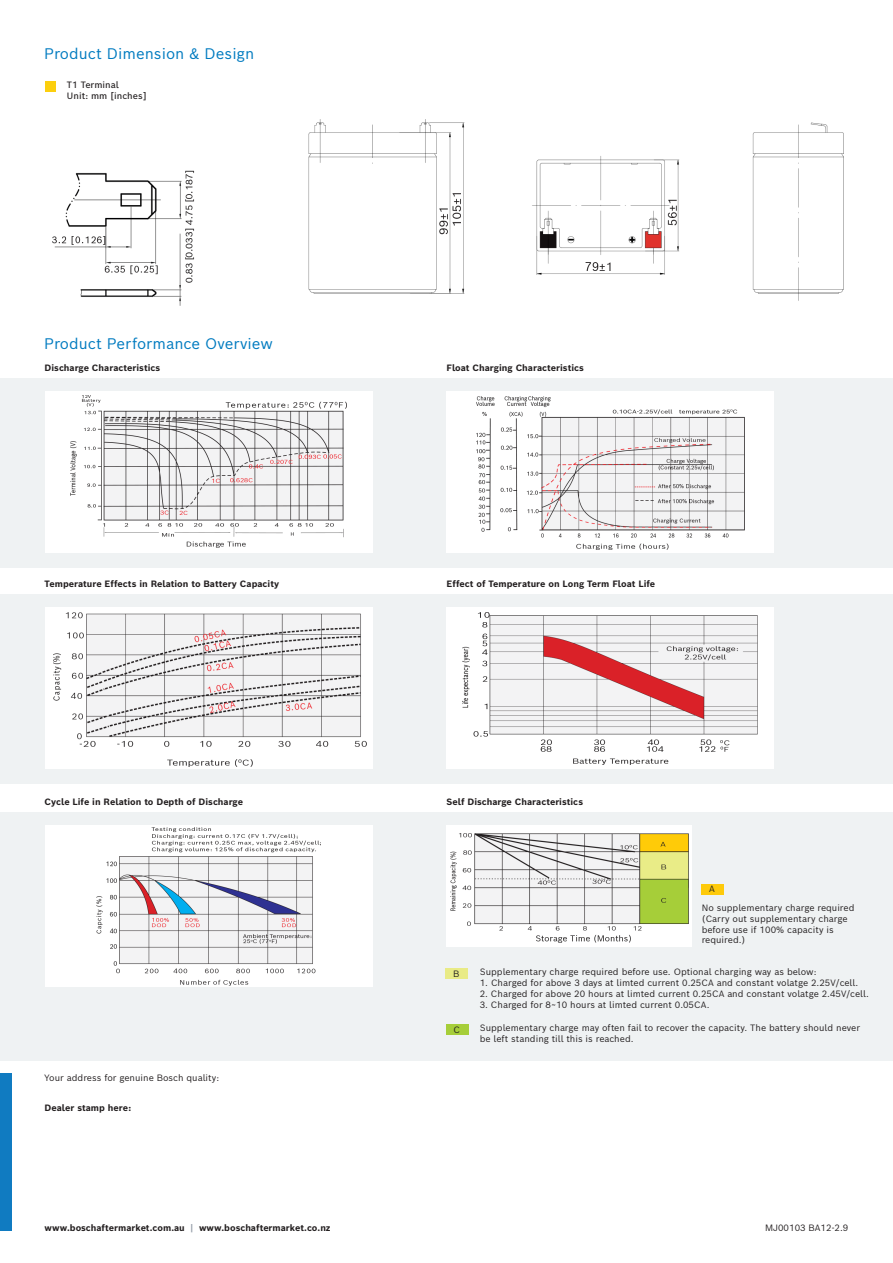
<style>
.page{position:relative;width:893px;height:1263px;background:#fff}
.page>*{position:absolute;margin:0;border:0;box-sizing:border-box;transform-origin:0 0}
.t1{font:15px "Bosch Sans";color:#007bc0}
.t2{font:9px/10.8px "Bosch Sans";color:#231f20}
.t3{font:700 9px "Bosch Sans";color:#231f20}
.t4{font:500 9px "Bosch Sans";color:#231f20}
.s1{color:#939ca8}
</style>
<div class="page">
<div style="left:0;top:1073px;width:12px;height:158px;background:#107bc1"></div>
<img style="left:53px;top:120px;width:790px;height:186px">
<div style="left:0;top:378px;width:893px;height:189px;background:#eff2f3"></div>
<div style="left:0;top:594px;width:893px;height:189px;background:#eff2f3"></div>
<div style="left:0;top:812px;width:893px;height:248px;background:#eff2f3"></div>
<div style="left:45px;top:391px;width:327px;height:162px;background:#fff"></div>
<img style="left:71px;top:396px;width:275px;height:151px">
<div style="left:45px;top:607px;width:327px;height:162px;background:#fff"></div>
<img style="left:53px;top:612px;width:314px;height:154px">
<div style="left:45px;top:825px;width:327px;height:162px;background:#fff"></div>
<img style="left:97px;top:828px;width:223px;height:158px">
<div style="left:446px;top:391px;width:328px;height:162px;background:#fff"></div>
<img style="left:476px;top:397px;width:269px;height:152px">
<div style="left:446px;top:607px;width:328px;height:162px;background:#fff"></div>
<img style="left:463px;top:612px;width:295px;height:152px">
<div style="left:446px;top:825px;width:246px;height:122px;background:#fff"></div>
<img style="left:450px;top:833px;width:239px;height:110px">
<div style="left:45px;top:81px;width:10px;height:11px;background:#fccf0e"></div>
<div style="left:702px;top:884px;width:22px;height:11px;background:#feca0a"></div>
<div style="left:445px;top:968px;width:23px;height:11px;background:#e9eb86"></div>
<div style="left:446px;top:1024px;width:23px;height:11px;background:#a6ce39"></div>
<p class="t1" style="left:44px;top:44px;width:212px">Product Dimension &amp; Design</p>
<p class="t4" style="left:67px;top:79px;width:53px">T1 Terminal</p>
<p class="t4" style="left:67px;top:90px;width:81px">Unit: mm [inches]</p>
<p class="t1" style="left:44px;top:333px;width:230px">Product Performance Overview</p>
<p class="t3" style="left:45px;top:362px;width:117px">Discharge Characteristics</p>
<p class="t3" style="left:45px;top:578px;width:236px">Temperature Effects in Relation to Battery Capacity</p>
<p class="t3" style="left:45px;top:795px;width:200px">Cycle Life in Relation to Depth of Discharge</p>
<p class="t2" style="left:45px;top:1072px;width:176px">Your address for genuine Bosch quality:</p>
<p class="t3" style="left:45px;top:1101px;width:88px">Dealer stamp here:</p>
<p class="t3" style="left:446px;top:362px;width:139px">Float Charging Characteristics</p>
<p class="t3" style="left:446px;top:578px;width:210px">Effect of Temperature on Long Term Float Life</p>
<p class="t3" style="left:446px;top:795px;width:138px">Self Discharge Characteristics</p>
<p class="t2" style="left:709px;top:883px;width:7px">A</p>
<p class="t2" style="left:702px;top:902px;width:154px">No supplementary charge required (Carry out supplementary charge before use if 100% capacity is required.)</p>
<p class="t2" style="left:453px;top:968px;width:8px">B</p>
<p class="t2" style="left:454px;top:1024px;width:8px">C</p>
<p class="t2" style="left:480px;top:966px;width:339px">Supplementary charge required before use. Optional charging way as below:</p>
<p class="t2" style="left:480px;top:977px;width:380px">1. Charged for above 3 days at limted current 0.25CA and constant volatge 2.25V/cell.</p>
<p class="t2" style="left:480px;top:988px;width:391px">2. Charged for above 20 hours at limted current 0.25CA and constant volatge 2.45V/cell.</p>
<p class="t2" style="left:480px;top:998px;width:231px">3. Charged for 8~10 hours at limted current 0.05CA.</p>
<p class="t2" style="left:480px;top:1022px;width:382px">Supplementary charge may often fail to recover the capacity. The battery should never be left standing till this is reached.</p>
<p class="t3" style="left:45px;top:1222px;width:287px">www.boschaftermarket.com.au <span class="s1">|</span> www.boschaftermarket.co.nz</p>
<p class="t2" style="left:765px;top:1222px;width:85px">MJ00103 BA12-2.9</p>
</div>
